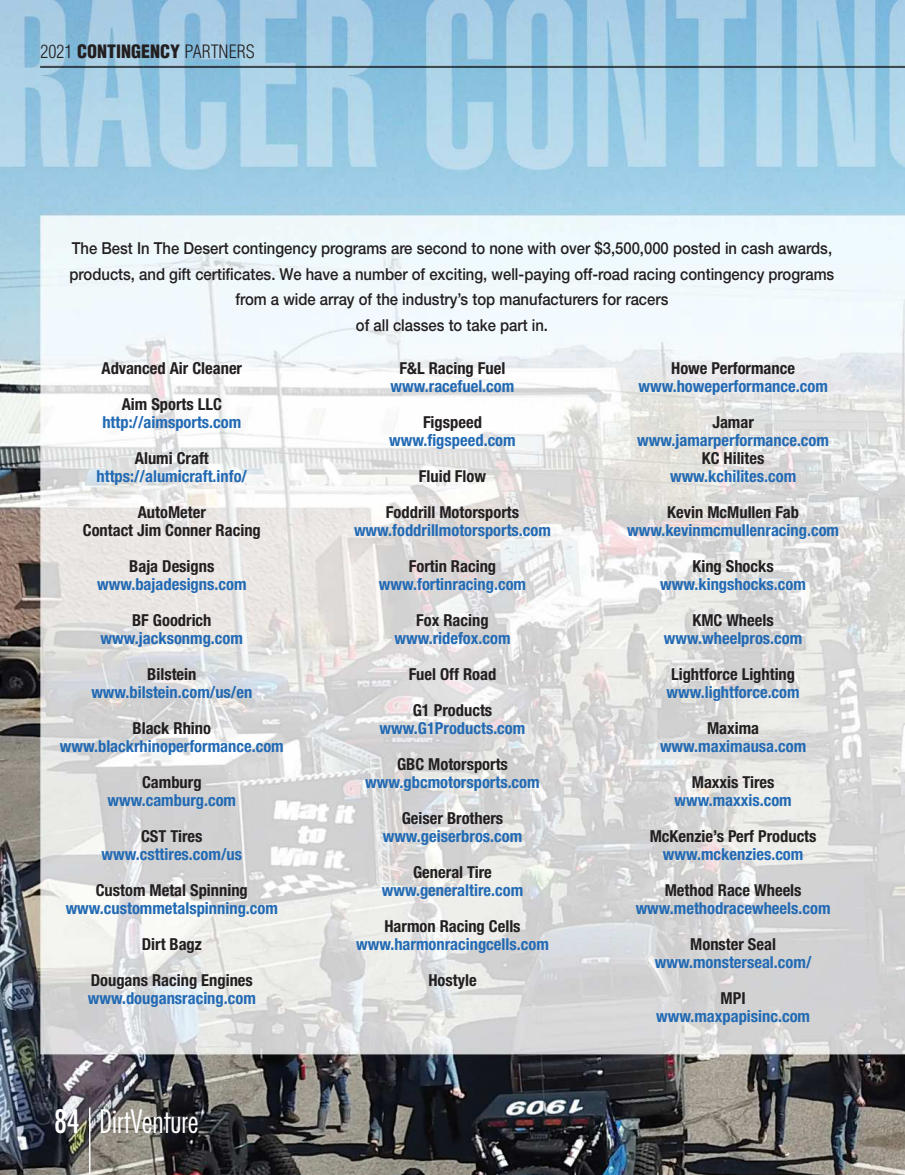
<style>
.page{position:relative;width:905px;height:1175px;background:#fff}
.page>*{position:absolute;margin:0;border:0;box-sizing:border-box;transform-origin:0 0}
.t1{font:300 condensed 31.5px "Futura";color:#fff}
.t2{font:300 condensed 18px "Helvetica";color:#231f20}
.t3{font:700 condensed 16.5px "Helvetica Neue";color:#226ab4}
.t4{font:700 condensed 16.5px/36px "Helvetica Neue";color:#231f20;text-align:center}
.t5{font:500 16.5px/25.5px "Helvetica Neue";color:#231f20;text-align:center;scale:.9 1}
.s1{font-weight:900}
.s2{font-weight:400}
</style>
<div class="page">
<img style="left:0;top:74px;width:904px;height:1100px">
<img style="left:0;top:0;width:904px;height:74px">
<hr style="left:89px;top:1107px;width:1px;height:66px;background:#fff">
<p class="t2" style="left:40px;top:41px;width:216px">2021 <span class="s1">CONTINGENCY</span> PARTNERS</p>
<p class="t5" style="left:70px;top:236px;width:851px">The Best In The Desert contingency programs are second to none with over $3,500,000 posted in cash awards, products, and gift certificates. We have a number of exciting, well-paying off-road racing contingency programs from a wide array of the industry’s top manufacturers for racers<br>of all classes to take part in.</p>
<p class="t4" style="left:101px;top:350px;width:142px">Advanced Air Cleaner<br>Aim Sports LLC</p>
<p class="t3" style="left:102px;top:412px;width:140px">http://aimsports.com</p>
<p class="t4" style="left:135px;top:440px;width:75px">Alumi Craft</p>
<p class="t3" style="left:97px;top:466px;width:152px">https://alumicraft.info/</p>
<p class="t4" style="left:83px;top:503px;width:179px;line-height:18px">AutoMeter<br>Contact Jim Conner Racing</p>
<p class="t4" style="left:129px;top:548px;width:87px">Baja Designs</p>
<p class="t3" style="left:97px;top:574px;width:151px">www.bajadesigns.com</p>
<p class="t4" style="left:132px;top:602px;width:81px">BF Goodrich</p>
<p class="t3" style="left:101px;top:628px;width:144px">www.jacksonmg.com</p>
<p class="t4" style="left:147px;top:656px;width:51px">Bilstein</p>
<p class="t3" style="left:91px;top:682px;width:162px">www.bilstein.com/us/en</p>
<p class="t4" style="left:133px;top:710px;width:80px">Black Rhino</p>
<p class="t3" style="left:60px;top:736px;width:225px">www.blackrhinoperformance.com</p>
<p class="t4" style="left:142px;top:764px;width:61px">Camburg</p>
<p class="t3" style="left:107px;top:790px;width:130px">www.camburg.com</p>
<p class="t4" style="left:141px;top:818px;width:63px">CST Tires</p>
<p class="t3" style="left:102px;top:844px;width:142px">www.csttires.com/us</p>
<p class="t4" style="left:96px;top:872px;width:154px">Custom Metal Spinning</p>
<p class="t3" style="left:66px;top:898px;width:214px">www.custommetalspinning.com</p>
<p class="t4" style="left:91px;top:926px;width:164px">Dirt Bagz<br>Dougans Racing Engines</p>
<p class="t3" style="left:88px;top:988px;width:169px">www.dougansracing.com</p>
<h1 class="t1" style="left:54px;top:1102px;width:146px"><span class="s2">84</span> DirtVenture</h1>
<p class="t4" style="left:399px;top:350px;width:107px">F&amp;L Racing Fuel</p>
<p class="t3" style="left:390px;top:376px;width:125px">www.racefuel.com</p>
<p class="t4" style="left:423px;top:404px;width:60px">Figspeed</p>
<p class="t3" style="left:389px;top:430px;width:128px">www.figspeed.com</p>
<p class="t4" style="left:386px;top:458px;width:135px">Fluid Flow<br>Foddrill Motorsports</p>
<p class="t3" style="left:354px;top:520px;width:198px">www.foddrillmotorsports.com</p>
<p class="t4" style="left:409px;top:548px;width:89px">Fortin Racing</p>
<p class="t3" style="left:379px;top:574px;width:149px">www.fortinracing.com</p>
<p class="t4" style="left:416px;top:602px;width:74px">Fox Racing</p>
<p class="t3" style="left:394px;top:628px;width:117px">www.ridefox.com</p>
<p class="t4" style="left:408px;top:656px;width:89px;text-align:left">Fuel Off Road<br>G1 Products</p>
<p class="t3" style="left:379px;top:718px;width:147px">www.G1Products.com</p>
<p class="t4" style="left:397px;top:746px;width:112px">GBC Motorsports</p>
<p class="t3" style="left:365px;top:772px;width:176px">www.gbcmotorsports.com</p>
<p class="t4" style="left:402px;top:800px;width:103px">Geiser Brothers</p>
<p class="t3" style="left:383px;top:826px;width:141px">www.geiserbros.com</p>
<p class="t4" style="left:413px;top:854px;width:80px">General Tire</p>
<p class="t3" style="left:382px;top:880px;width:143px">www.generaltire.com</p>
<p class="t4" style="left:384px;top:908px;width:138px">Harmon Racing Cells</p>
<p class="t3" style="left:356px;top:934px;width:194px">www.harmonracingcells.com</p>
<p class="t4" style="left:428px;top:962px;width:50px">Hostyle</p>
<p class="t4" style="left:671px;top:350px;width:125px">Howe Performance</p>
<p class="t3" style="left:638px;top:376px;width:191px">www.howeperformance.com</p>
<p class="t4" style="left:712px;top:404px;width:43px">Jamar</p>
<p class="t3" style="left:637px;top:430px;width:193px">www.jamarperformance.com</p>
<p class="t4" style="left:701px;top:440px;width:64px">KC Hilites</p>
<p class="t3" style="left:670px;top:466px;width:128px">www.kchilites.com</p>
<p class="t4" style="left:667px;top:494px;width:133px">Kevin McMullen Fab</p>
<p class="t3" style="left:627px;top:520px;width:213px">www.kevinmcmullenracing.com</p>
<p class="t4" style="left:692px;top:548px;width:83px">King Shocks</p>
<p class="t3" style="left:660px;top:574px;width:147px">www.kingshocks.com</p>
<p class="t4" style="left:692px;top:602px;width:83px">KMC Wheels</p>
<p class="t3" style="left:664px;top:628px;width:140px">www.wheelpros.com</p>
<p class="t4" style="left:671px;top:656px;width:125px">Lightforce Lighting</p>
<p class="t3" style="left:666px;top:682px;width:135px">www.lightforce.com</p>
<p class="t4" style="left:707px;top:710px;width:54px">Maxima</p>
<p class="t3" style="left:660px;top:736px;width:148px">www.maximausa.com</p>
<p class="t4" style="left:691px;top:764px;width:84px">Maxxis Tires</p>
<p class="t3" style="left:674px;top:790px;width:119px">www.maxxis.com</p>
<p class="t4" style="left:649px;top:818px;width:168px">McKenzie’s Perf Products</p>
<p class="t3" style="left:663px;top:844px;width:142px">www.mckenzies.com</p>
<p class="t4" style="left:664px;top:872px;width:138px">Method Race Wheels</p>
<p class="t3" style="left:635px;top:898px;width:196px">www.methodracewheels.com</p>
<p class="t4" style="left:690px;top:926px;width:87px">Monster Seal</p>
<p class="t3" style="left:654px;top:952px;width:158px">www.monsterseal.com/</p>
<p class="t4" style="left:720px;top:980px;width:27px">MPI</p>
<p class="t3" style="left:656px;top:1006px;width:155px">www.maxpapisinc.com</p>
</div>
